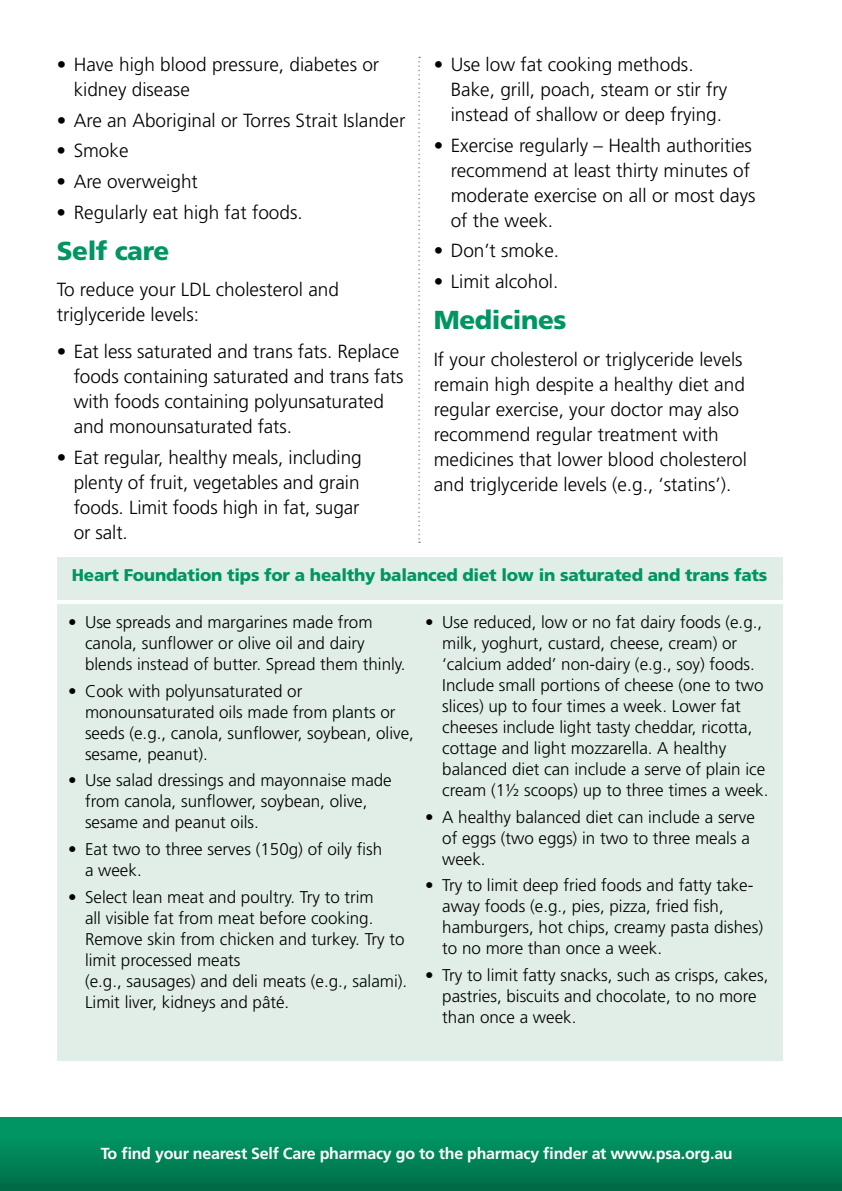
<style>
.page{position:relative;width:842px;height:1191px;background:#fff}
.page>*{position:absolute;margin:0;border:0;box-sizing:border-box;transform-origin:0 0}
.t1{font:900 26px "Frutiger LT Std";letter-spacing:-.015em;color:#009562}
.t2{font:300 19px/25px "Frutiger LT Std";color:#000}
.t3{font:300 17px/21px "Frutiger LT Std";color:#000}
.t4{font:900 17px "Frutiger LT Std";letter-spacing:-.015em;color:#009562}
.t5{font:700 16px "Frutiger LT Std";letter-spacing:-.015em;color:#fff}
</style>
<div class="page">
<div style="left:0;top:1117px;width:842px;height:74px;background:linear-gradient(to bottom,#009e68,#006e48)"></div>
<svg style="left:418px;top:57px;width:2px;height:486px"></svg>
<div style="left:57px;top:557px;width:725px;height:43px;background:#e0eee7"></div>
<div style="left:57px;top:604px;width:725px;height:456px;background:#e0eee7"></div>
<p class="t2" style="left:74px;top:52px;width:307px;text-indent:-17px">• Have high blood pressure, diabetes or kidney disease</p>
<p class="t2" style="left:57px;top:108px;width:350px">• Are an Aboriginal or Torres Strait Islander</p>
<p class="t2" style="left:57px;top:139px;width:73px">• Smoke</p>
<p class="t2" style="left:57px;top:169px;width:143px">• Are overweight</p>
<p class="t2" style="left:57px;top:200px;width:248px">• Regularly eat high fat foods.</p>
<h1 class="t1" style="left:57px;top:235px;width:114px">Self care</h1>
<p class="t2" style="left:57px;top:278px;width:284px">To reduce your LDL cholesterol and triglyceride levels:</p>
<p class="t2" style="left:74px;top:339px;width:331px;text-indent:-17px">• Eat less saturated and trans fats. Replace foods containing saturated and trans fats with foods containing polyunsaturated and monounsaturated fats.</p>
<p class="t2" style="left:74px;top:445px;width:289px;text-align:justify;text-indent:-17px">• Eat regular, healthy meals, including plenty of fruit, vegetables and grain foods. Limit foods high in fat, sugar or salt.</p>
<p class="t2" style="left:451px;top:52px;width:278px;text-indent:-17px">• Use low fat cooking methods.<br>Bake, grill, poach, steam or stir fry instead of shallow or deep frying.</p>
<p class="t2" style="left:451px;top:133px;width:306px;text-indent:-17px">• Exercise regularly – Health authorities recommend at least thirty minutes of moderate exercise on all or most days of the week.</p>
<p class="t2" style="left:434px;top:239px;width:127px">• Don’t smoke.</p>
<p class="t2" style="left:434px;top:269px;width:126px">• Limit alcohol.</p>
<h1 class="t1" style="left:434px;top:304px;width:134px">Medicines</h1>
<p class="t2" style="left:434px;top:347px;width:315px">If your cholesterol or triglyceride levels remain high despite a healthy diet and regular exercise, your doctor may also recommend regular treatment with medicines that lower blood cholesterol and triglyceride levels (e.g., ‘statins’).</p>
<p class="t4" style="left:72px;top:565px;width:697px">Heart Foundation tips for a healthy balanced diet low in saturated and trans fats</p>
<p class="t3" style="left:85px;top:612px;width:322px;text-indent:-17px">• Use spreads and margarines made from canola, sunflower or olive oil and dairy blends instead of butter. Spread them thinly.</p>
<p class="t3" style="left:85px;top:680px;width:330px;text-indent:-17px">• Cook with polyunsaturated or monounsaturated oils made from plants or seeds (e.g., canola, sunflower, soybean, olive, sesame, peanut).</p>
<p class="t3" style="left:85px;top:770px;width:308px;text-indent:-17px">• Use salad dressings and mayonnaise made from canola, sunflower, soybean, olive, sesame and peanut oils.</p>
<p class="t3" style="left:85px;top:839px;width:299px;text-indent:-17px">• Eat two to three serves (150g) of oily fish a week.</p>
<p class="t3" style="left:85px;top:886px;width:324px;text-indent:-17px">• Select lean meat and poultry. Try to trim<br>all visible fat from meat before cooking.<br>Remove skin from chicken and turkey. Try to limit processed meats<br>(e.g., sausages) and deli meats (e.g., salami).<br>Limit liver, kidneys and pâté.</p>
<p class="t3" style="left:442px;top:612px;width:328px;text-indent:-17px">• Use reduced, low or no fat dairy foods (e.g., milk, yoghurt, custard, cheese, cream) or ‘calcium added’ non-dairy (e.g., soy) foods.<br>Include small portions of cheese (one to two slices) up to four times a week. Lower fat cheeses include light tasty cheddar, ricotta, cottage and light mozzarella. A healthy balanced diet can include a serve of plain ice cream (1½ scoops) up to three times a week.</p>
<p class="t3" style="left:442px;top:806px;width:314px;text-indent:-17px">• A healthy balanced diet can include a serve of eggs (two eggs) in two to three meals a week.</p>
<p class="t3" style="left:442px;top:875px;width:322px;text-indent:-17px">• Try to limit deep fried foods and fatty take&shy;away foods (e.g., pies, pizza, fried fish, hamburgers, hot chips, creamy pasta dishes) to no more than once a week.</p>
<p class="t3" style="left:442px;top:965px;width:328px;text-indent:-17px">• Try to limit fatty snacks, such as crisps, cakes, pastries, biscuits and chocolate, to no more than once a week.</p>
<p class="t5" style="left:101px;top:1143px;width:633px">To find your nearest Self Care pharmacy go to the pharmacy finder at www.psa.org.au</p>
</div>
